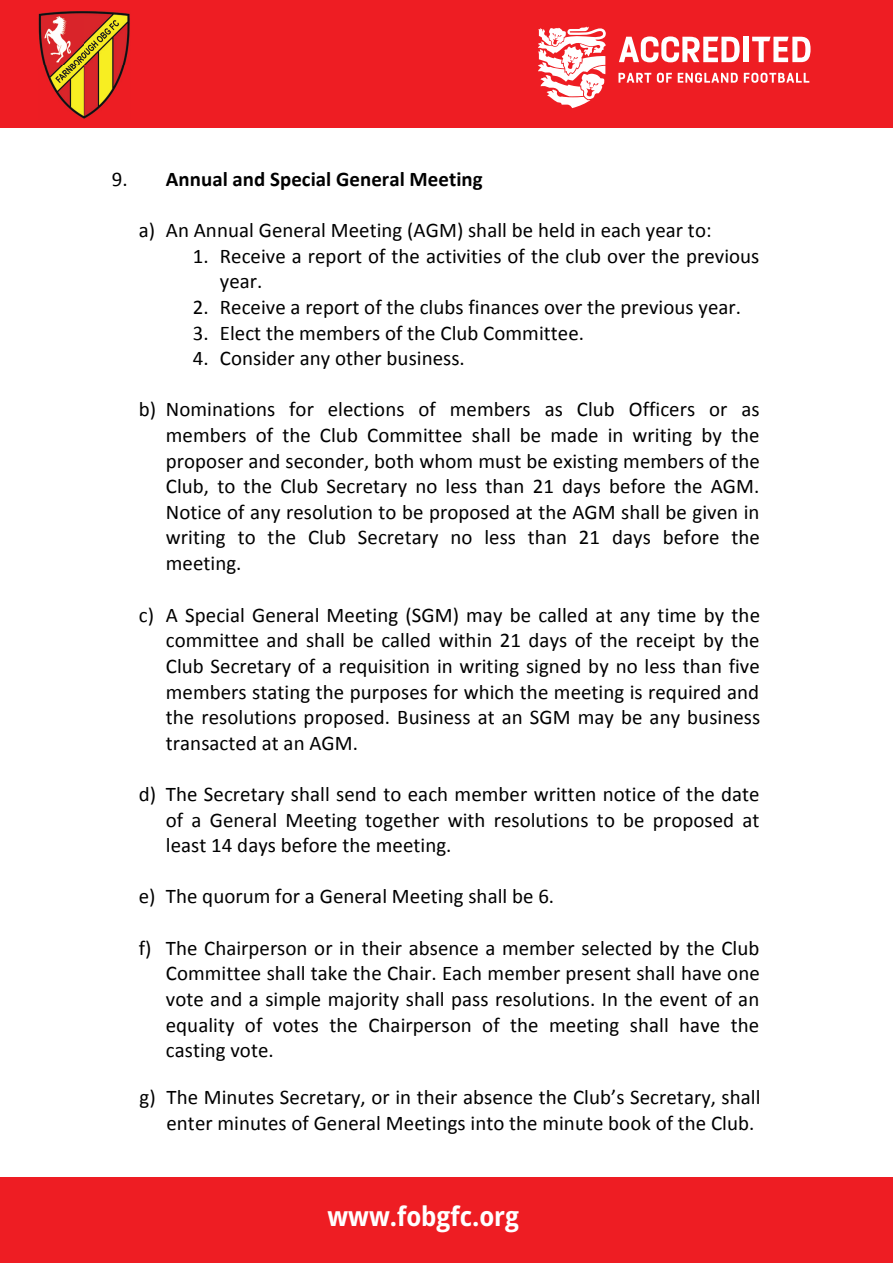
<style>
.page{position:relative;width:893px;height:1263px;background:#fff}
.page>*{position:absolute;margin:0;border:0;box-sizing:border-box;transform-origin:0 0}
.t1{font:700 semi-condensed 27px "Open Sans";color:#fff}
.t2{font:20.85px/25.7px "Calibri";letter-spacing:.005em;color:#000;text-align:justify}
.t3{font:700 20.85px "Calibri";color:#000}
.s1{font-weight:400}
</style>
<div class="page">
<div style="left:0;top:0;width:893px;height:128px;background:#ee1d23"></div>
<div style="left:0;top:1178px;width:893px;height:85px;background:#ee1d23"></div>
<img style="left:39px;top:11px;width:91px;height:108px">
<div style="left:743px;top:37px;width:5px;height:25px;background:#fff"></div>
<svg style="left:619px;top:36px;width:121px;height:26px"></svg>
<svg style="left:752px;top:37px;width:58px;height:25px"></svg>
<svg style="left:538px;top:27px;width:68px;height:81px"></svg>
<svg style="left:618px;top:73px;width:33px;height:10px"></svg>
<svg style="left:657px;top:73px;width:15px;height:10px"></svg>
<svg style="left:678px;top:73px;width:60px;height:10px"></svg>
<svg style="left:744px;top:73px;width:65px;height:10px"></svg>
<p class="t3" style="left:112px;top:165px;width:372px"><span class="s1">9.</span> Annual and Special General Meeting</p>
<p class="t2" style="left:139px;top:217px;width:574px">a) An Annual General Meeting (AGM) shall be held in each year to:</p>
<p class="t2" style="left:220px;top:243px;width:541px;text-indent:-27px">1. Receive a report of the activities of the club over the previous year.</p>
<p class="t2" style="left:193px;top:294px;width:550px">2. Receive a report of the clubs finances over the previous year.</p>
<p class="t2" style="left:193px;top:320px;width:393px">3. Elect the members of the Club Committee.</p>
<p class="t2" style="left:193px;top:345px;width:273px">4. Consider any other business.</p>
<p class="t2" style="left:166px;top:397px;width:595px;text-indent:-27px">b) Nominations for elections of members as Club Officers or as members of the Club Committee shall be made in writing by the proposer and seconder, both whom must be existing members of the Club, to the Club Secretary no less than 21 days before the AGM.<br>Notice of any resolution to be proposed at the AGM shall be given in writing to the Club Secretary no less than 21 days before the meeting.</p>
<p class="t2" style="left:166px;top:602px;width:596px;text-indent:-27px">c) A Special General Meeting (SGM) may be called at any time by the committee and shall be called within 21 days of the receipt by the Club Secretary of a requisition in writing signed by no less than five members stating the purposes for which the meeting is required and the resolutions proposed. Business at an SGM may be any business transacted at an AGM.</p>
<p class="t2" style="left:166px;top:781px;width:595px;text-indent:-27px">d) The Secretary shall send to each member written notice of the date of a General Meeting together with resolutions to be proposed at least 14 days before the meeting.</p>
<p class="t2" style="left:139px;top:884px;width:417px">e) The quorum for a General Meeting shall be 6.</p>
<p class="t2" style="left:166px;top:935px;width:595px;text-indent:-27px">f) The Chairperson or in their absence a member selected by the Club Committee shall take the Chair. Each member present shall have one vote and a simple majority shall pass resolutions. In the event of an equality of votes the Chairperson of the meeting shall have the casting vote.</p>
<p class="t2" style="left:139px;top:1084px;width:623px;text-align:right">g) The Minutes Secretary, or in their absence the Club’s Secretary, shall enter minutes of General Meetings into the minute book of the Club.</p>
<p class="t1" style="left:327px;top:1197px;width:193px">www.fobgfc.org</p>
</div>
